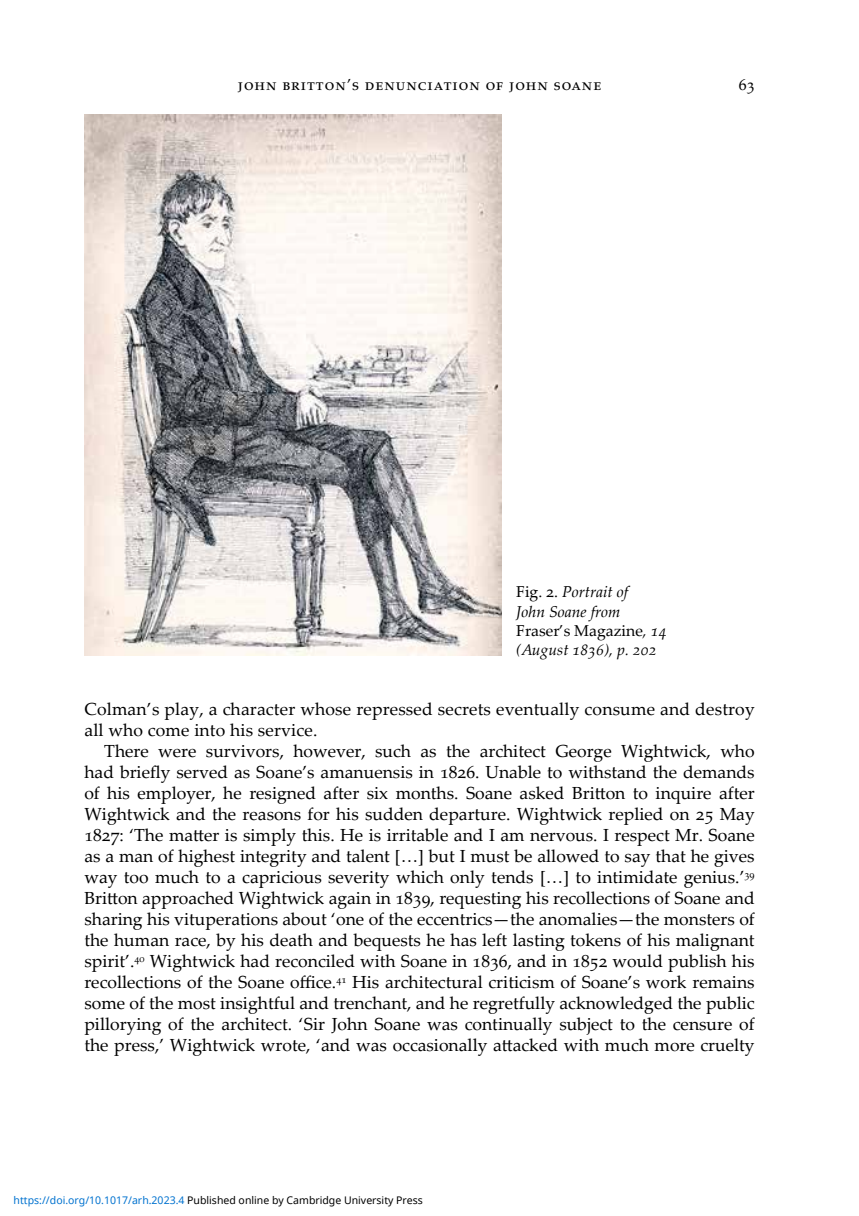
<style>
.page{position:relative;width:859px;height:1216px;background:#fff}
.page>*{position:absolute;margin:0;border:0;box-sizing:border-box;transform-origin:0 0}
.t1{font:17.5px/21px "Palatino Linotype";letter-spacing:.01em;color:#000}
.t2{font:italic 15.75px/19.2px "Palatino Linotype";color:#000}
.t3{font:15.75px "Palatino SC";letter-spacing:.06em;color:#000}
.t4{font:10.5px "Noto Sans";color:#000}
.s1{font-style:normal}
.s2{font-family:"Palatino SC";font-style:normal}
.s3{font-family:"Palatino SC"}
.s4{color:#0172cf}
</style>
<div class="page">
<img style="left:85px;top:114px;width:416px;height:541px">
<p class="t3" style="left:238px;top:75px;width:365px">john britton’s denunciation of john soane</p>
<p class="t3" style="left:738px;top:75px;width:17px">63</p>
<p class="t2" style="left:516px;top:582px;width:152px"><span class="s1">Fig.</span> <span class="s2">2</span><span class="s1">.</span> Portrait of<br>John Soane from<br><span class="s1">Fraser’s Magazine</span>, 14 (August 1836), p. 202</p>
<p class="t1" style="left:84px;top:698px;width:671px">Colman’s play, a character whose repressed secrets eventually consume and destroy all who come into his service.</p>
<p class="t1" style="left:84px;top:740px;width:671px;text-align:justify;text-indent:20px">There were survivors, however, such as the architect George Wightwick, who had briefly served as Soane’s amanuensis in <span class="s3">1826</span>. Unable to withstand the demands of his employer, he resigned after six months. Soane asked Britton to inquire after Wightwick and the reasons for his sudden departure. Wightwick replied on <span class="s3">25</span> May <span class="s3">1827</span>: ‘The matter is simply this. He is irritable and I am nervous. I respect Mr. Soane as a man of highest integrity and talent […] but I must be allowed to say that he gives way too much to a capricious severity which only tends […] to intimidate genius.’<sup>39<br></sup>Britton approached Wightwick again in <span class="s3">1839</span>, requesting his recollections of Soane and sharing his vituperations about ‘one of the eccentrics—the anomalies—the monsters of the human race, by his death and bequests he has left lasting tokens of his malignant spirit’.<sup>40</sup> Wightwick had reconciled with Soane in <span class="s3">1836</span>, and in <span class="s3">1852</span> would publish his recollections of the Soane office.<sup>41</sup> His architectural criticism of Soane’s work remains some of the most insightful and trenchant, and he regretfully acknowledged the public pillorying of the architect. ‘Sir John Soane was continually subject to the censure of the press,’ Wightwick wrote, ‘and was occasionally attacked with much more cruelty</p>
<p class="t4" style="left:14px;top:1192px;width:410px"><span class="s4">https://doi.org/10.1017/arh.2023.4</span> Published online by Cambridge University Press</p>
</div>
